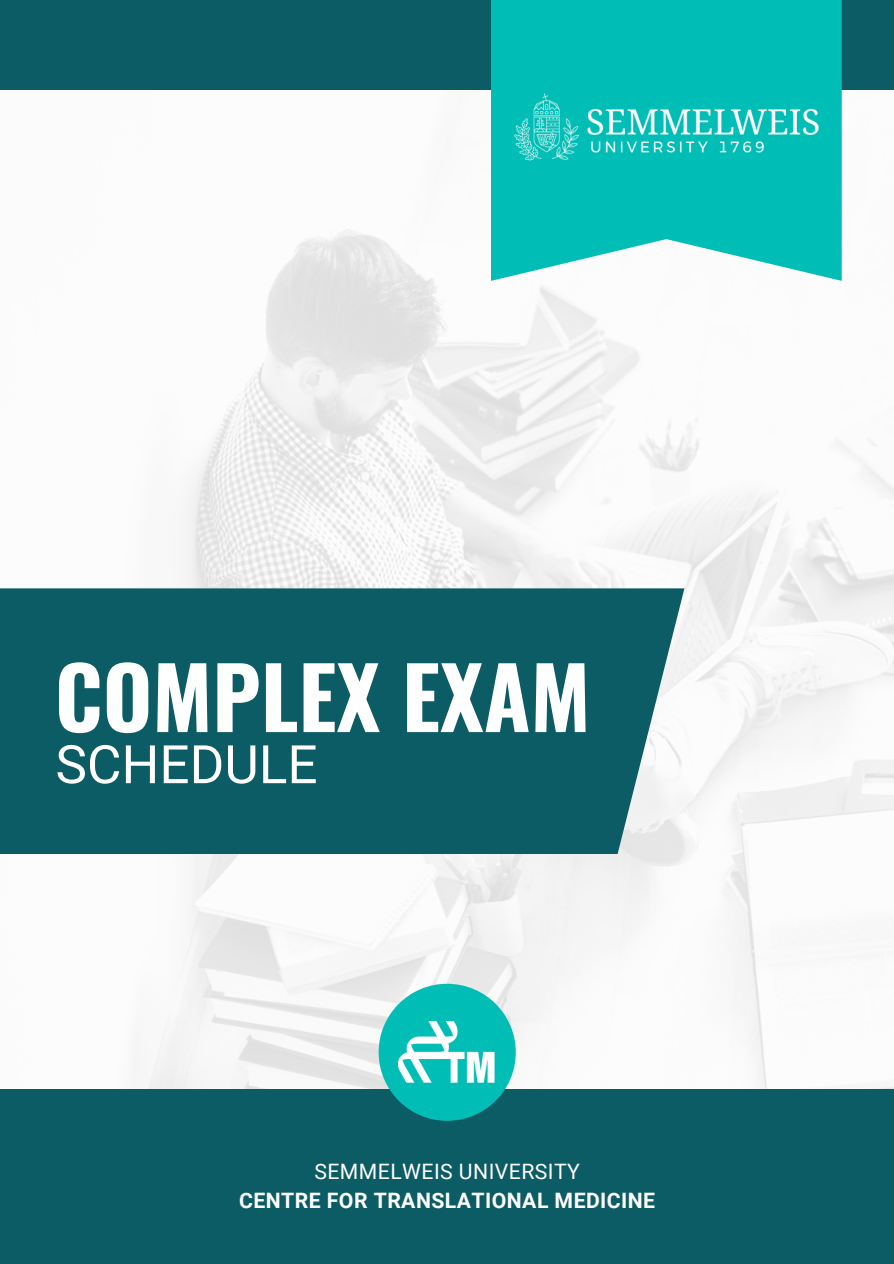
<style>
.page{position:relative;width:894px;height:1264px;background:#fff}
.page>*{position:absolute;margin:0;border:0;box-sizing:border-box;transform-origin:0 0}
.t1{font:700 84.9px "Oswald";color:#fff}
.t2{font:53.1px "Roboto";color:#fff}
.t3{font:700 21.3px "Roboto";letter-spacing:.02em;color:#fff}
.t4{font:21.3px "Roboto";letter-spacing:.02em;color:#fff}
</style>
<div class="page">
<img style="left:0;top:89px;width:893px;height:1000px">
<div style="left:0;top:1089px;width:893px;height:174px;background:#0c5c65"></div>
<div style="left:378px;top:983px;width:137px;height:137px;background:#00bdb5;border-radius:50%"></div>
<img style="left:398px;top:1021px;width:97px;height:62px">
<div style="left:0;top:588px;width:684px;height:265px;background:#0c5c65"></div>
<div style="left:0;top:0;width:893px;height:89px;background:#0c5c65"></div>
<svg style="left:491px;top:0;width:350px;height:281px;background:#20c5be"></svg>
<img style="left:491px;top:69px;width:350px;height:117px">
<p class="t1" style="left:55px;top:630px;width:537px">COMPLEX EXAM</p>
<p class="t2" style="left:55px;top:734px;width:263px">SCHEDULE</p>
<p class="t4" style="left:314px;top:1159px;width:267px">SEMMELWEIS UNIVERSITY</p>
<p class="t3" style="left:239px;top:1188px;width:417px">CENTRE FOR TRANSLATIONAL MEDICINE</p>
</div>
